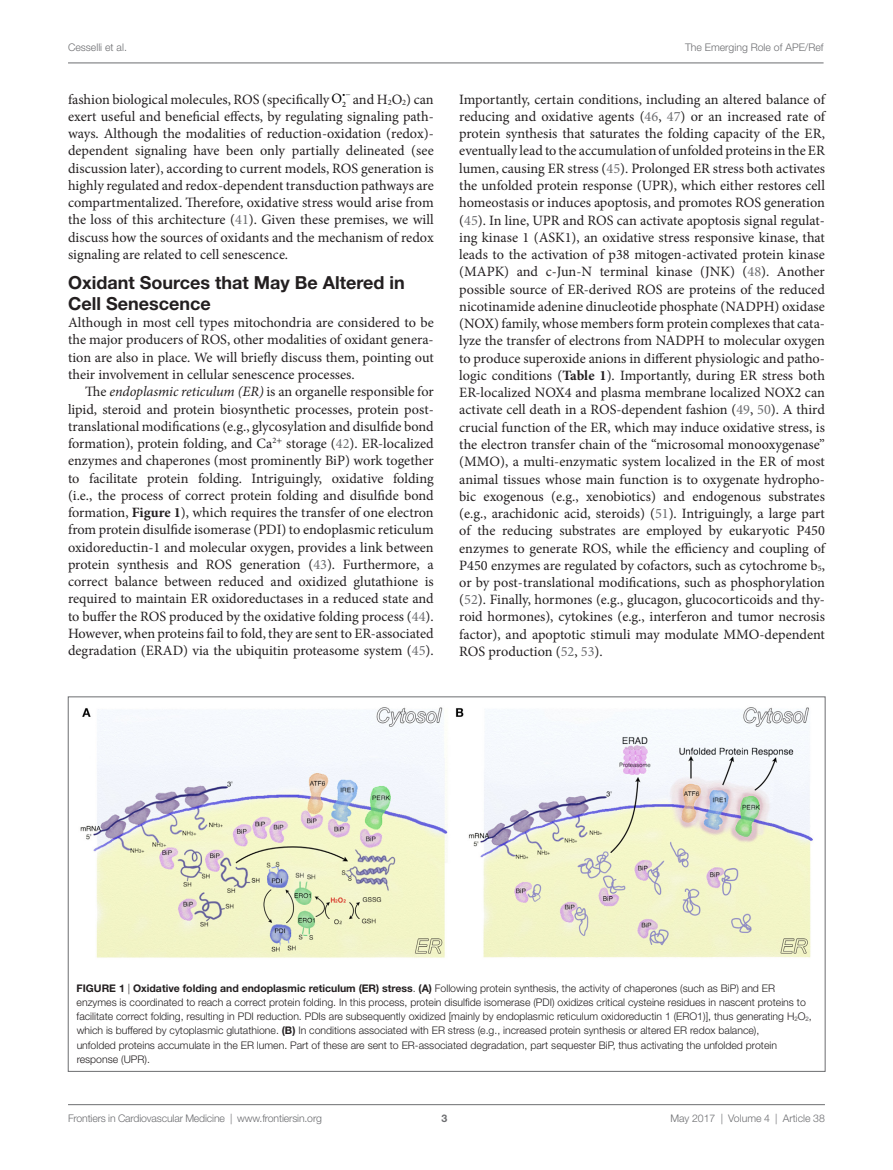
<style>
.page{position:relative;width:893px;height:1170px;background:#fff}
.page>*{position:absolute;margin:0;border:0;box-sizing:border-box;transform-origin:0 0}
.t1{font:700 18px/21px "Helvetica Neue LT Std";color:#231f20}
.t2{font:14.25px/17.2px "Minion Pro";color:#231f20;text-align:justify}
.t3{font:300 10.5px/14.2px "Helvetica Neue LT Std";color:#231f20}
.t4{font:300 10.5px "Helvetica Neue LT Std";letter-spacing:-.015em;color:#6c6d70}
.t5{font:700 10.5px "Helvetica Neue LT Std";color:#231f20}
.t6{font:700 10.5px "Helvetica Neue LT Std";color:#6c6d70}
.t7{font:8.25px "Euclid Extra";color:#000}
.s1{color:#6c6d70}
.s2{font-style:italic}
.s3{font-weight:700}
.s4{color:#000}
.s5{font-size:8.25px}
</style>
<div class="page">
<img style="left:80px;top:707px;width:733px;height:251px">
<hr style="left:68px;top:1104px;width:757px;height:1px;background:#6c6d70">
<hr style="left:68px;top:63px;width:755px;height:1px;background:#6c6d70">
<p class="t4" style="left:68px;top:41px;width:60px">Cesselli et al.</p>
<p class="t4" style="left:685px;top:41px;width:140px">The Emerging Role of APE/Ref</p>
<p class="t2" style="left:68px;top:90px;width:367px;text-indent:285px">and H<sub>2</sub>O<sub>2</sub>) can exert useful and beneficial effects, by regulating signaling path&shy;ways. Although the modalities of reduction-oxidation (redox)- dependent signaling have been only partially delineated (see discussion later), according to current models, ROS generation is highly regulated and redox-dependent transduction pathways are compartmentalized. Therefore, oxidative stress would arise from the loss of this architecture (<span class="s1">41</span>). Given these premises, we will discuss how the sources of oxidants and the mechanism of redox signaling are related to cell senescence.</p>
<p class="t1" style="left:68px;top:271px;width:338px">Oxidant Sources that May Be Altered in<br>Cell Senescence</p>
<p class="t2" style="left:68px;top:314px;width:367px">Although in most cell types mitochondria are considered to be the major producers of ROS, other modalities of oxidant genera&shy;tion are also in place. We will briefly discuss them, pointing out their involvement in cellular senescence processes.</p>
<p class="t2" style="left:68px;top:383px;width:367px;text-indent:17px">The <span class="s2">endoplasmic reticulum (ER)</span> is an organelle responsible for lipid, steroid and protein biosynthetic processes, protein post&shy;translational modifications (e.g., glycosylation and disulfide bond formation), protein folding, and Ca<sup>2</sup><sup>+</sup> storage (<span class="s1">42</span>). ER-localized enzymes and chaperones (most prominently BiP) work together to facilitate protein folding. Intriguingly, oxidative folding (i.e., the process of correct protein folding and disulfide bond formation, <span class="s3">Figure 1</span>), which requires the transfer of one electron from protein disulfide isomerase (PDI) to endoplasmic reticulum oxidoreductin-1 and molecular oxygen, provides a link between protein synthesis and ROS generation (<span class="s1">43</span>). Furthermore, a correct balance between reduced and oxidized glutathione is required to maintain ER oxidoreductases in a reduced state and to buffer the ROS produced by the oxidative folding process (<span class="s1">44</span>).<br>However, when proteins fail to fold, they are sent to ER-associated degradation (ERAD) via the ubiquitin proteasome system (<span class="s1">45</span>).</p>
<p class="t2" style="left:68px;top:90px;width:280px">fashion biological molecules, ROS (specifically <span class="s4">O</span><sub>2</sub></p>
<p class="t7" style="left:342px;top:89px;width:9px">i−</p>
<p class="t2" style="left:459px;top:90px;width:367px">Importantly, certain conditions, including an altered balance of reducing and oxidative agents (<span class="s1">46</span>, <span class="s1">47</span>) or an increased rate of protein synthesis that saturates the folding capacity of the ER, eventually lead to the accumulation of unfolded proteins in the ER lumen, causing ER stress (<span class="s1">45</span>). Prolonged ER stress both activates the unfolded protein response (UPR), which either restores cell homeostasis or induces apoptosis, and promotes ROS generation (<span class="s1">45</span>). In line, UPR and ROS can activate apoptosis signal regulat&shy;ing kinase 1 (ASK1), an oxidative stress responsive kinase, that leads to the activation of p38 mitogen-activated protein kinase (MAPK) and c-Jun-N terminal kinase (JNK) (<span class="s1">48</span>). Another possible source of ER-derived ROS are proteins of the reduced nicotinamide adenine dinucleotide phosphate (NADPH) oxidase (NOX) family, whose members form protein complexes that cata&shy;lyze the transfer of electrons from NADPH to molecular oxygen to produce superoxide anions in different physiologic and patho&shy;logic conditions (<span class="s3">Table 1</span>). Importantly, during ER stress both ER-localized NOX4 and plasma membrane localized NOX2 can activate cell death in a ROS-dependent fashion (<span class="s1">49</span>, <span class="s1">50</span>). A third crucial function of the ER, which may induce oxidative stress, is the electron transfer chain of the “microsomal monooxygenase” (MMO), a multi-enzymatic system localized in the ER of most animal tissues whose main function is to oxygenate hydropho&shy;bic exogenous (e.g., xenobiotics) and endogenous substrates (e.g., arachidonic acid, steroids) (<span class="s1">51</span>). Intriguingly, a large part of the reducing substrates are employed by eukaryotic P450 enzymes to generate ROS, while the efficiency and coupling of P450 enzymes are regulated by cofactors, such as cytochrome b<span class="s5">5</span>, or by post-translational modifications, such as phosphorylation (<span class="s1">52</span>). Finally, hormones (e.g., glucagon, glucocorticoids and thy&shy;roid hormones), cytokines (e.g., interferon and tumor necrosis factor), and apoptotic stimuli may modulate MMO-dependent ROS production (<span class="s1">52</span>, <span class="s1">53</span>).</p>
<p class="t3" style="left:77px;top:980px;width:737px;text-indent:33px"><span class="s3">e 1</span> | <span class="s3">Oxidative folding and endoplasmic reticulum (ER) stress</span>. <span class="s3">(A)</span> Following protein synthesis, the activity of chaperones (such as BiP) and ER enzymes is coordinated to reach a correct protein folding. In this process, protein disulfide isomerase (PDI) oxidizes critical cysteine residues in nascent proteins to facilitate correct folding, resulting in PDI reduction. PDIs are subsequently oxidized [mainly by endoplasmic reticulum oxidoreductin 1 (ERO1)], thus generating H<sub>2</sub>O<sub>2</sub>, which is buffered by cytoplasmic glutathione. <span class="s3">(B)</span> In conditions associated with ER stress (e.g., increased protein synthesis or altered ER redox balance),<br>unfolded proteins accumulate in the ER lumen. Part of these are sent to ER-associated degradation, part sequester BiP, thus activating the unfolded protein response (UPR).</p>
<p class="t5" style="left:77px;top:981px;width:18px">Figur</p>
<p class="t4" style="left:68px;top:1111px;width:255px">Frontiers in Cardiovascular Medicine | www.frontiersin.org</p>
<p class="t4" style="left:670px;top:1111px;width:156px">May 2017 | Volume 4 | Article 38</p>
<p class="t6" style="left:441px;top:1111px;width:7px">3</p>
</div>
